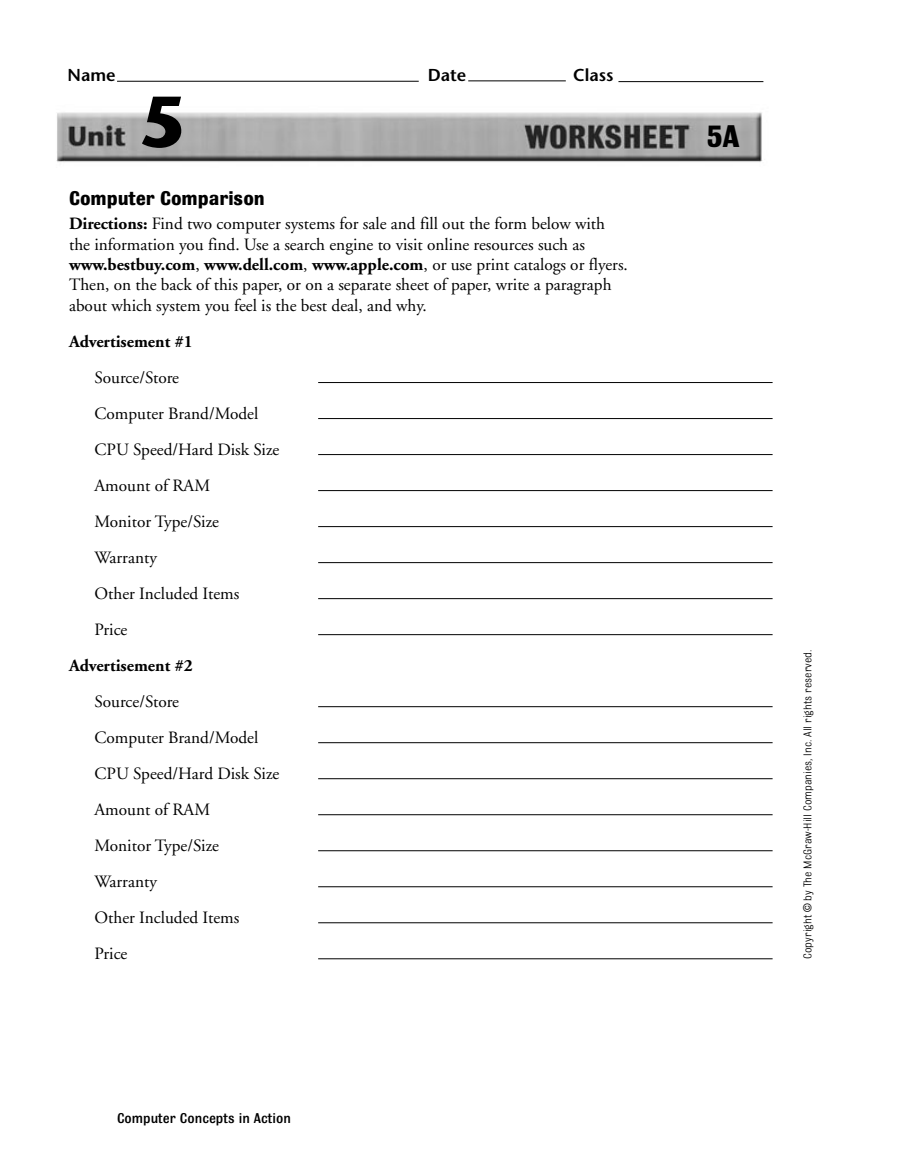
<style>
.page{position:relative;width:905px;height:1175px;background:#fff}
.page>*{position:absolute;margin:0;border:0;box-sizing:border-box;transform-origin:0 0}
.Chapter__s{font:700 72px "Stone Sans";color:#000}
.t1{font:700 33px "Bulldog";color:#000}
.t2{font:700 21px "Bulldog";color:#000}
.Directions{font:17.25px/20.2px "Adobe Garamond";color:#000}
.Rule_NL{font:17.25px "Adobe Garamond";color:#000}
.NL{font:700 17.25px "Adobe Garamond";color:#000}
.name__date___class{font:600 17.25px "Stone Sans";color:#000}
.footers_L{font:500 15px "Bulldog";color:#000}
.Copyright{font:12px "Bulldog";color:#000}
.s1{font-weight:700}
</style>
<div class="page">
<hr style="left:468px;top:80px;width:98px;height:1px;background:#000">
<hr style="left:117px;top:81px;width:301px;height:1px;background:#000">
<hr style="left:618px;top:81px;width:145px;height:1px;background:#000">
<img style="left:56px;top:112px;width:707px;height:50px">
<hr style="left:318px;top:382px;width:454px;height:1px;background:#000">
<hr style="left:318px;top:418px;width:454px;height:1px;background:#000">
<hr style="left:318px;top:454px;width:454px;height:1px;background:#000">
<hr style="left:318px;top:490px;width:454px;height:1px;background:#000">
<hr style="left:318px;top:526px;width:454px;height:1px;background:#000">
<hr style="left:318px;top:562px;width:454px;height:1px;background:#000">
<hr style="left:318px;top:598px;width:454px;height:1px;background:#000">
<hr style="left:318px;top:634px;width:454px;height:1px;background:#000">
<hr style="left:318px;top:706px;width:454px;height:1px;background:#000">
<hr style="left:318px;top:742px;width:454px;height:1px;background:#000">
<hr style="left:318px;top:778px;width:454px;height:1px;background:#000">
<hr style="left:318px;top:814px;width:454px;height:1px;background:#000">
<hr style="left:318px;top:850px;width:454px;height:1px;background:#000">
<hr style="left:318px;top:886px;width:454px;height:1px;background:#000">
<hr style="left:318px;top:922px;width:454px;height:1px;background:#000">
<hr style="left:318px;top:958px;width:454px;height:1px;background:#000">
<p class="name__date___class" style="left:68px;top:65px;width:50px">Name</p>
<p class="name__date___class" style="left:428px;top:65px;width:40px">Date</p>
<p class="name__date___class" style="left:573px;top:65px;width:42px">Class</p>
<p class="Chapter__s" style="left:140px;top:79px;width:47px">5</p>
<h3 class="t2" style="left:69px;top:187px;width:197px">Computer Comparison</h3>
<p class="Directions" style="left:69px;top:214px;width:560px"><span class="s1">Directions:</span> Find two computer systems for sale and fill out the form below with the information you find. Use a search engine to visit online resources such as <span class="s1">www.bestbuy.com</span>, <span class="s1">www.dell.com</span>, <span class="s1">www.apple.com</span>, or use print catalogs or flyers.<br>Then, on the back of this paper, or on a separate sheet of paper, write a paragraph about which system you feel is the best deal, and why.</p>
<p class="NL" style="left:69px;top:332px;width:125px">Advertisement #1</p>
<p class="Rule_NL" style="left:94px;top:368px;width:86px">Source/Store</p>
<p class="Rule_NL" style="left:94px;top:404px;width:165px">Computer Brand/Model</p>
<p class="Rule_NL" style="left:94px;top:440px;width:186px">CPU Speed/Hard Disk Size</p>
<p class="Rule_NL" style="left:94px;top:476px;width:117px">Amount of RAM</p>
<p class="Rule_NL" style="left:94px;top:512px;width:126px">Monitor Type/Size</p>
<p class="Rule_NL" style="left:94px;top:548px;width:64px">Warranty</p>
<p class="Rule_NL" style="left:94px;top:584px;width:146px">Other Included Items</p>
<p class="Rule_NL" style="left:94px;top:620px;width:34px">Price</p>
<p class="NL" style="left:69px;top:656px;width:125px">Advertisement #2</p>
<p class="Rule_NL" style="left:94px;top:692px;width:86px">Source/Store</p>
<p class="Rule_NL" style="left:94px;top:728px;width:165px">Computer Brand/Model</p>
<p class="Rule_NL" style="left:94px;top:764px;width:186px">CPU Speed/Hard Disk Size</p>
<p class="Rule_NL" style="left:94px;top:800px;width:117px">Amount of RAM</p>
<p class="Rule_NL" style="left:94px;top:836px;width:126px">Monitor Type/Size</p>
<p class="Rule_NL" style="left:94px;top:872px;width:64px">Warranty</p>
<p class="Rule_NL" style="left:94px;top:908px;width:146px">Other Included Items</p>
<p class="Rule_NL" style="left:94px;top:944px;width:34px">Price</p>
<p class="footers_L" style="left:117px;top:1110px;width:175px">Computer Concepts in Action</p>
<p class="t1" style="left:706px;top:120px;width:34px">5A</p>
<p class="Copyright" style="left:801px;top:958px;width:310px;rotate:-90deg">Copyright © by The McGraw-Hill Companies, Inc. All rights reserved.</p>
</div>
